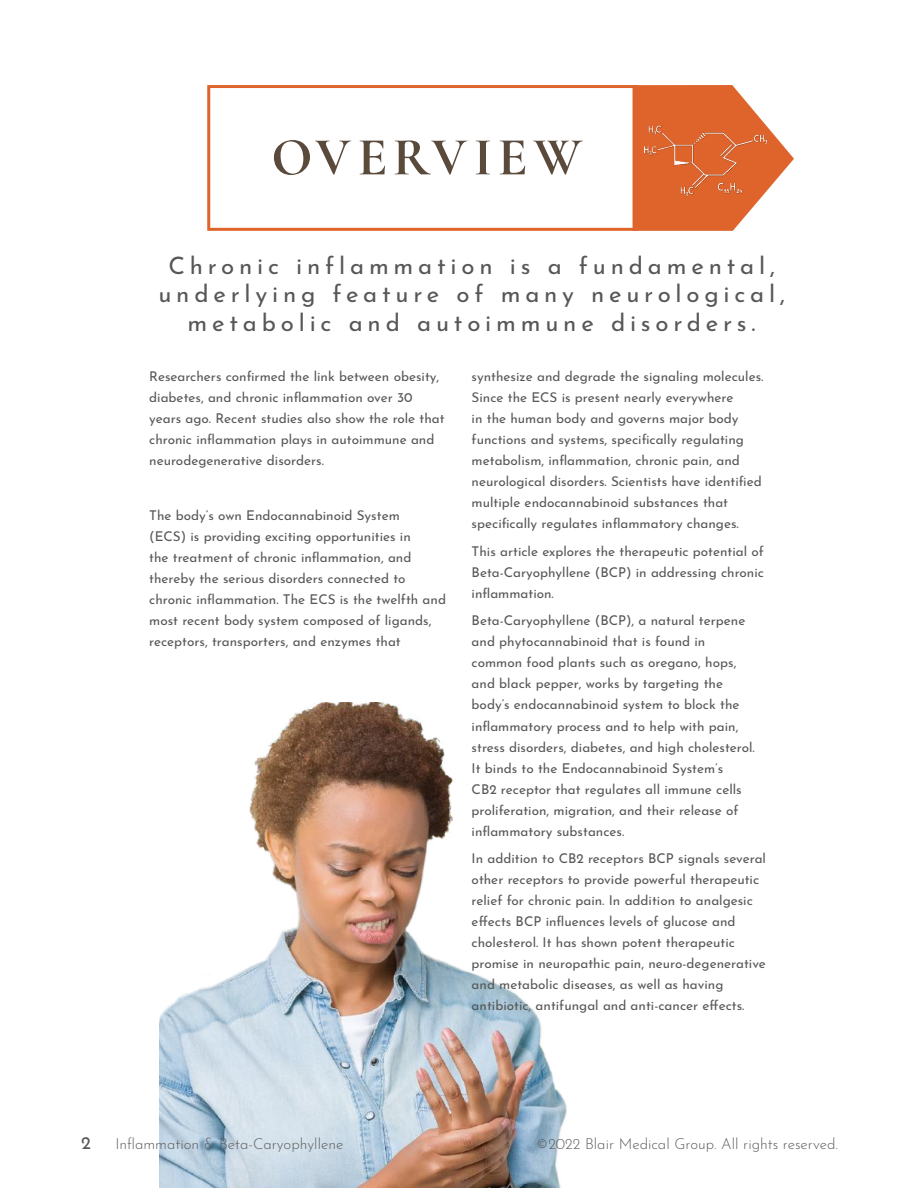
<style>
.page{position:relative;width:918px;height:1188px;background:#fff}
.page>*{position:absolute;margin:0;border:0;box-sizing:border-box;transform-origin:0 0}
.t1{font:700 54px "Cormorant Garamond";letter-spacing:.105em;color:#5a4a3c}
.t2{font:24px/28.8px "Josefin Sans";letter-spacing:.2em;color:#575756;text-align:center}
.t3{font:18px "Josefin Sans";color:#575756}
.t4{font:300 15px "Josefin Sans";color:#5c5c5c}
.t5{font:13.5px/21px "Josefin Sans";color:#575756}
</style>
<div class="page">
<img style="left:160px;top:702px;width:407px;height:486px">
<svg style="left:633px;top:85px;width:161px;height:146px"></svg>
<div style="left:207px;top:85px;width:431px;height:146px;border:3px solid #df642b"></div>
<img style="left:645px;top:122px;width:121px;height:76px">
<h1 class="t1" style="left:271px;top:124px;width:313px">OVERVIEW</h1>
<h2 class="t2" style="left:158px;top:248px;width:628px">Chronic inflammation is a fundamental, underlying feature of many neurological, metabolic and autoimmune disorders.</h2>
<p class="t5" style="left:149px;top:364px;width:297px">Researchers confirmed the link between obesity, diabetes, and chronic inflammation over 30 years ago. Recent studies also show the role that chronic inflammation plays in autoimmune and neurodegenerative disorders.</p>
<p class="t5" style="left:149px;top:504px;width:298px">The body’s own Endocannabinoid System<br>(ECS) is providing exciting opportunities in<br>the treatment of chronic inflammation, and thereby the serious disorders connected to chronic inflammation. The ECS is the twelfth and most recent body system composed of ligands, receptors, transporters, and enzymes that</p>
<p class="t5" style="left:472px;top:364px;width:293px">synthesize and degrade the signaling molecules.<br>Since the ECS is present nearly everywhere<br>in the human body and governs major body functions and systems, specifically regulating metabolism, inflammation, chronic pain, and neurological disorders. Scientists have identified multiple endocannabinoid substances that specifically regulates inflammatory changes.</p>
<p class="t5" style="left:472px;top:539px;width:294px;text-align:justify">This article explores the therapeutic potential of Beta-Caryophyllene (BCP) in addressing chronic inflammation.</p>
<p class="t5" style="left:472px;top:609px;width:285px">Beta-Caryophyllene (BCP), a natural terpene and phytocannabinoid that is found in common food plants such as oregano, hops, and black pepper, works by targeting the body’s endocannabinoid system to block the inflammatory process and to help with pain, stress disorders, diabetes, and high cholesterol.<br>It binds to the Endocannabinoid System’s<br>CB2 receptor that regulates all immune cells proliferation, migration, and their release of inflammatory substances.</p>
<p class="t5" style="left:472px;top:846px;width:296px">In addition to CB2 receptors BCP signals several other receptors to provide powerful therapeutic relief for chronic pain. In addition to analgesic effects BCP influences levels of glucose and cholesterol. It has shown potent therapeutic promise in neuropathic pain, neuro-degenerative and metabolic diseases, as well as having antibiotic, antifungal and anti-cancer effects.</p>
<h3 class="t3" style="left:81px;top:1127px;width:11px">2</h3>
<p class="t4" style="left:115px;top:1132px;width:229px">Inflammation &amp; Beta-Caryophyllene</p>
<p class="t4" style="left:536px;top:1132px;width:303px">©2022 Blair Medical Group. All rights reserved.</p>
</div>
